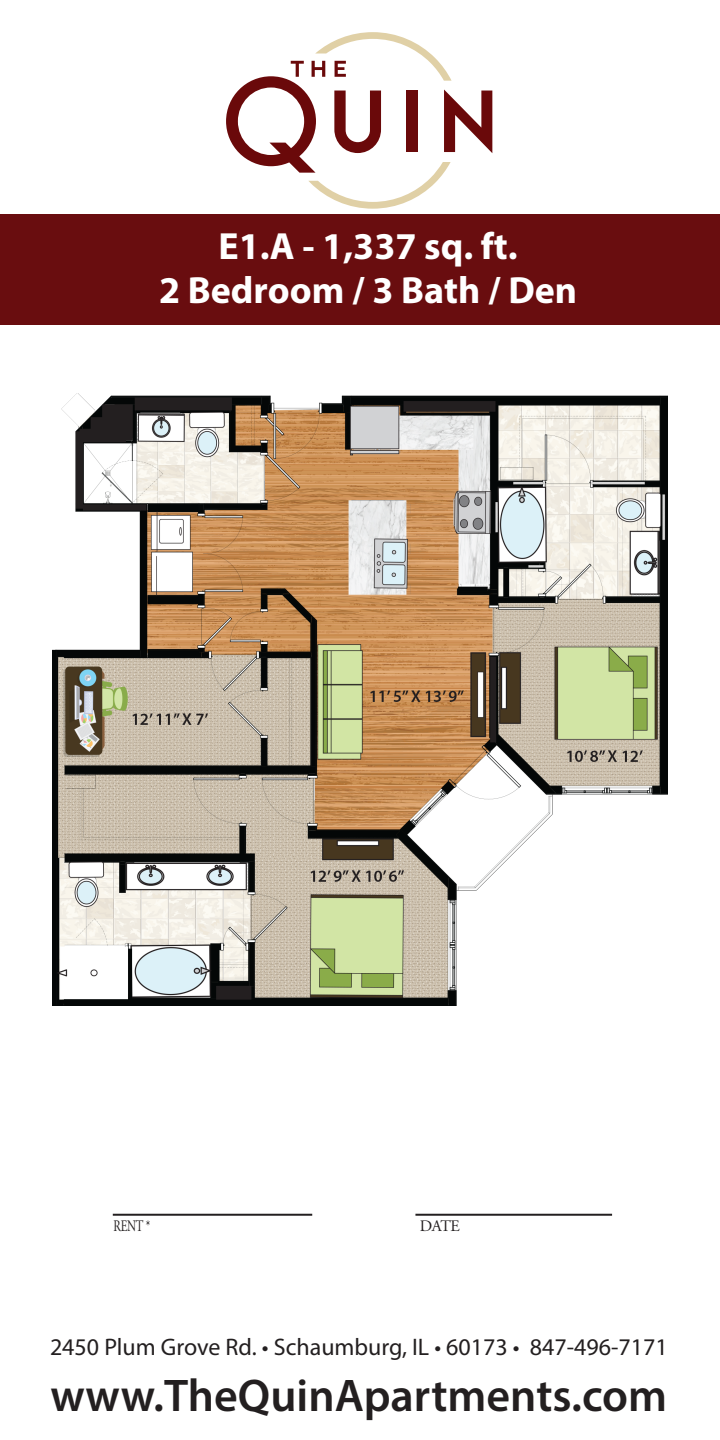
<style>
.page{position:relative;width:720px;height:1440px;background:#fff}
.page>*{position:absolute;margin:0;border:0;box-sizing:border-box;transform-origin:0 0}
.t1{font:600 46px "Myriad Pro";color:#231f20}
.t2{font:700 38px/43.8px "Myriad Pro";color:#fff;text-align:center}
.t3{font:24px "Myriad Pro";color:#231f20}
.t4{font:16px "Adobe Garamond Pro";letter-spacing:-.025em;color:#231f20;scale:.72 1}
.t5{font:16px "Adobe Garamond Pro";letter-spacing:-.025em;color:#231f20}
</style>
<div class="page">
<hr style="left:415px;top:1214px;width:197px;height:2px;background:#231f20">
<hr style="left:113px;top:1214px;width:199px;height:2px;background:#231f20">
<div style="left:0;top:215px;width:720px;height:110px;background:#690d0f"></div>
<svg style="left:226px;top:32px;width:266px;height:177px"></svg>
<img style="left:53px;top:393px;width:615px;height:613px">
<h2 class="t2" style="left:159px;top:223px;width:420px">E1.A - 1,337 sq. ft.<br>2 Bedroom / 3 Bath / Den</h2>
<p class="t4" style="left:114px;top:1216px;width:53px">RENT *</p>
<p class="t5" style="left:420px;top:1216px;width:41px">DATE</p>
<p class="t3" style="left:50px;top:1333px;width:619px">2450 Plum Grove Rd. • Schaumburg, IL • 60173 • 847-496-7171</p>
<h1 class="t1" style="left:50px;top:1366px;width:618px">www.TheQuinApartments.com</h1>
</div>
